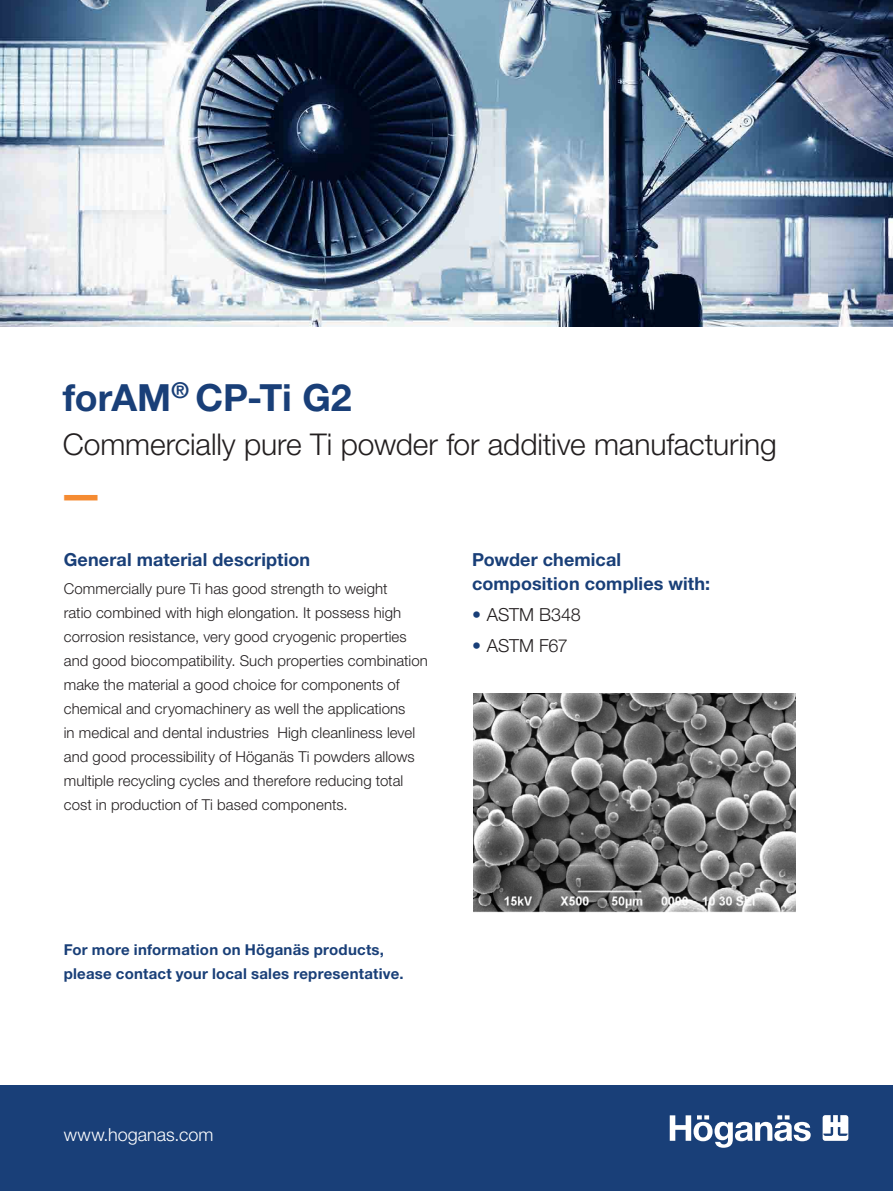
<style>
.page{position:relative;width:893px;height:1191px;background:#fff}
.page>*{position:absolute;margin:0;border:0;box-sizing:border-box;transform-origin:0 0}
.t1{font:700 45px "Helvetica Neue LT Pro";color:#f58b32}
.t2{font:700 37.5px "Helvetica Neue LT Pro";color:#193f78}
.t3{font:300 30px "Helvetica Neue LT Pro";letter-spacing:-.005em;color:#231f20}
.t4{font:700 18px/24px "Helvetica Neue LT Pro";letter-spacing:.005em;color:#193f78}
.t5{font:300 18px "Helvetica Neue LT Pro";letter-spacing:-.01em;color:#231f20}
.t6{font:300 18px "Helvetica Neue LT Pro";color:#fff}
.t7{font:300 15px/24px "Helvetica Neue LT Pro";letter-spacing:.005em;color:#231f20}
.t8{font:700 15px/24px "Helvetica Neue LT Pro";letter-spacing:.015em;color:#193f78}
.s1{color:#193f78}
</style>
<div class="page">
<div style="left:0;top:1085px;width:893px;height:106px;background:#193f78"></div>
<svg style="left:670px;top:1115px;width:141px;height:32px"></svg>
<svg style="left:823px;top:1115px;width:25px;height:25px"></svg>
<img style="left:0;top:0;width:893px;height:326px">
<img style="left:473px;top:693px;width:323px;height:219px">
<h2 class="t2" style="left:63px;top:374px;width:291px">forAM<sup>®</sup> CP-Ti G2</h2>
<h3 class="t3" style="left:63px;top:426px;width:715px">Commercially pure Ti powder for additive manufacturing</h3>
<h1 class="t1" style="left:58px;top:466px;width:46px">—</h1>
<p class="t4" style="left:64px;top:547px;width:248px">General material description</p>
<p class="t7" style="left:64px;top:576px;width:366px">Commercially pure Ti has good strength to weight<br>ratio combined with high elongation. It possess high corrosion resistance, very good cryogenic properties and good biocompatibility. Such properties combination make the material a good choice for components of chemical and cryomachinery as well the applications<br>in medical and dental industries High cleanliness level and good processibility of Höganäs Ti powders allows multiple recycling cycles and therefore reducing total cost in production of Ti based components.</p>
<p class="t4" style="left:472px;top:547px;width:240px">Powder chemical composition complies with:</p>
<p class="t5" style="left:472px;top:603px;width:110px"><span class="s1">•</span> ASTM B348</p>
<p class="t5" style="left:472px;top:635px;width:97px"><span class="s1">•</span> ASTM F67</p>
<p class="t8" style="left:64px;top:937px;width:341px">For more information on Höganäs products, please contact your local sales representative.</p>
<p class="t6" style="left:64px;top:1123px;width:151px">www.hoganas.com</p>
</div>
